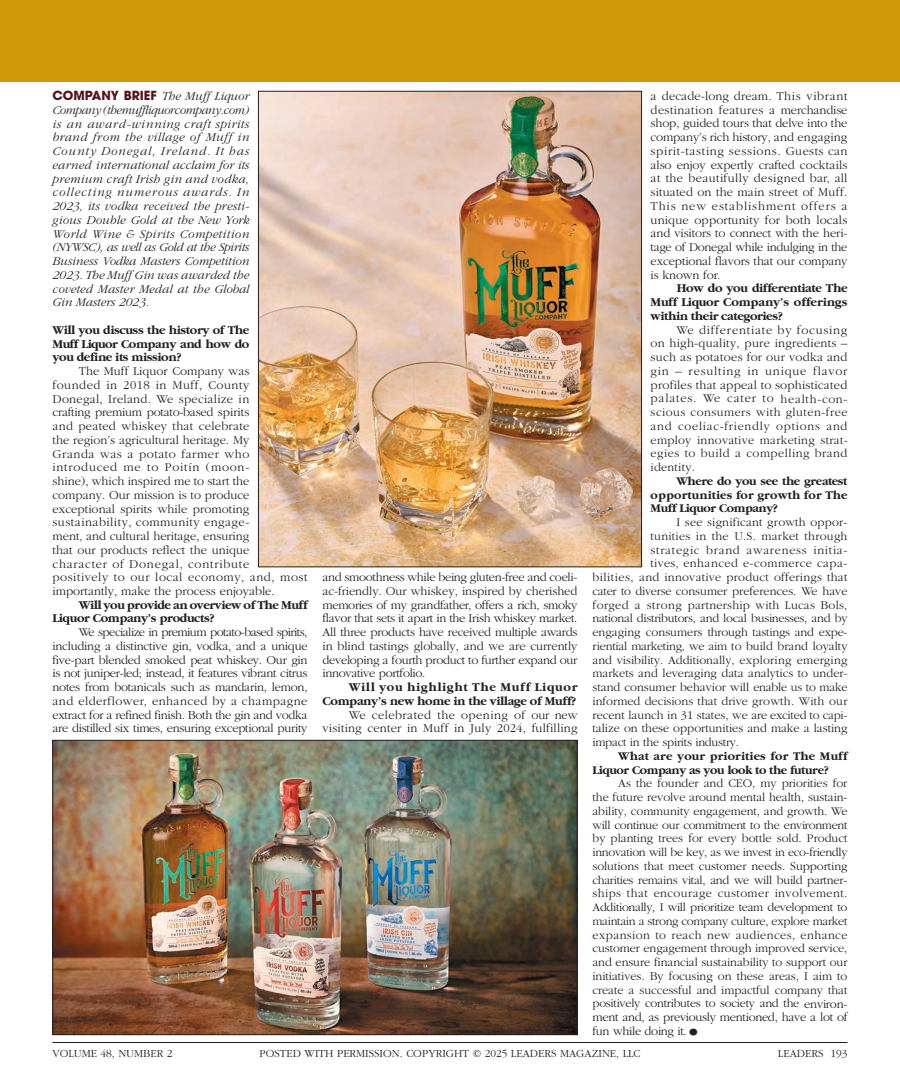
<style>
.page{position:relative;width:900px;height:1080px;background:#fff}
.page>*{position:absolute;margin:0;border:0;box-sizing:border-box;transform-origin:0 0}
.t1{font:300 12.5px/13.8px "Garamond";color:#231f20;text-align:justify}
.t2{font:italic 300 12.5px/13.8px "Garamond";letter-spacing:.015em;color:#231f20;text-align:justify}
.t3{font:700 12.5px/13.8px "Garamond";letter-spacing:-.025em;color:#231f20;text-align:justify}
.t4{font:700 12.5px/13.8px "Garamond";letter-spacing:.005em;color:#231f20;text-align:right}
.t5{font:300 12.5px/13.8px "Garamond";letter-spacing:-.025em;color:#231f20}
.t6{font:300 12.25px/13.8px "Garamond";color:#231f20;text-align:justify}
.t7{font:300 12.25px "Garamond";letter-spacing:.02em;color:#231f20}
.t8{font:300 12.25px "Garamond";letter-spacing:-.02em;color:#231f20}
.t9{font:700 12.25px/13.8px "Garamond";letter-spacing:.015em;color:#231f20;text-align:justify}
.t10{font:700 12.25px/13.8px "Garamond";letter-spacing:-.01em;color:#231f20}
.t11{font:300 12.25px "Garamond";letter-spacing:.06em;color:#231f20}
.t12{font:300 12.25px "Garamond";letter-spacing:.04em;color:#231f20}
.t13{font:300 11.25px "Garamond";color:#231f20}
.s1{font-family:"ITC Avant Garde Pro";font-weight:700;font-style:normal;color:#53131e}
.s2{font-size:12.25px}
.s3{font-size:12.5px}
.s4{font-size:22.5px}
</style>
<div class="page">
<div style="left:0;top:0;width:900px;height:81px;background:#d0990c"></div>
<img style="left:54px;top:742px;width:522px;height:291px">
<div style="left:52px;top:740px;width:526px;height:295px;border:1px solid #231f20"></div>
<img style="left:260px;top:93px;width:380px;height:472px">
<hr style="left:52px;top:1042px;width:796px;height:1px;background:#231f20">
<p class="t2" style="left:52px;top:89px;width:199px"><span class="s1">COMPANY BRIEF</span> The Muff Liquor Company (themuffliquorcompany.com) is an award-winning craft spirits brand from the village of Muff in County Donegal, Ireland. It has earned international acclaim for its premium craft Irish gin and vodka, collecting numerous awards. In 2023, its vodka received the presti&shy;gious Double Gold at the New York World Wine &amp; Spirits Competition (NYWSC), as well as Gold at the Spirits Business Vodka Masters Competition 2023. The Muff Gin was awarded the coveted Master Medal at the Global Gin Masters 2023.</p>
<p class="t3" style="left:52px;top:323px;width:198px">Will you discuss the history of The Muff Liquor Company and how do you define its mission?</p>
<p class="t1" style="left:52px;top:364px;width:257px;text-align:left;text-indent:26px">The Muff Liquor Company was<br>founded in 2018 in Muff, County<br>Donegal, Ireland. We specialize in<br>crafting premium potato-based spirits<br>and peated whiskey that celebrate<br>the region’s agricultural heritage. My<br>Granda was a potato farmer who introduced me to Poitín (moon-<br>shine), which inspired me to start the<br>company. Our mission is to produce exceptional spirits while promoting sustainability, community engage-<br>ment, and cultural heritage, ensuring<br>that our products reflect the unique<br>character of Donegal, contribute positively to our local economy, and, most importantly, make the process enjoyable.</p>
<p class="t3" style="left:52px;top:598px;width:257px;text-indent:26px">Will you provide an overview of The Muff<br>Liquor Company’s products?</p>
<p class="t1" style="left:52px;top:626px;width:257px;text-indent:26px">We specialize in premium potato-based spirits, including a distinctive gin, vodka, and a unique five-part blended smoked peat whiskey. Our gin is not juniper-led; instead, it features vibrant citrus notes from botanicals such as mandarin, lemon, and elderflower, enhanced by a champagne extract for a refined finish. Both the gin and vodka are distilled six times, ensuring exceptional purity</p>
<p class="t1" style="left:322px;top:571px;width:257px">and smoothness while being gluten-free and coeli&shy;ac-friendly. Our whiskey, inspired by cherished memories of my grandfather, offers a rich, smoky flavor that sets it apart in the Irish whiskey market.<br>All three products have received multiple awards in blind tastings globally, and we are currently developing a fourth product to further expand our innovative portfolio.</p>
<p class="t4" style="left:322px;top:681px;width:257px">Will you highlight The Muff Liquor<br>Company’s new home in the village of Muff?</p>
<p class="t1" style="left:322px;top:708px;width:257px;text-align:right">We celebrated the opening of our new visiting center in Muff in July 2024, fulfilling</p>
<p class="t1" style="left:651px;top:89px;width:199px">a decade-long dream. This vibrant destination features a merchandise shop, guided tours that delve into the company’s rich history, and engaging spirit-tasting sessions. Guests can also enjoy expertly crafted cocktails at the beautifully designed bar, all situated on the main street of Muff.<br>This new establishment offers a unique opportunity for both locals and visitors to connect with the heri&shy;tage of Donegal while indulging in the exceptional flavors that our company is known for.</p>
<p class="t3" style="left:651px;top:282px;width:198px;text-indent:26px">How do you differentiate The Muff Liquor Company’s offerings within their categories?</p>
<p class="t1" style="left:651px;top:323px;width:198px;text-indent:26px">We differentiate by focusing on high-quality, pure ingredients – such as potatoes for our vodka and gin – resulting in unique flavor profiles that appeal to sophisticated palates. We cater to <span class="s2">health-con-</span></p>
<p class="t6" style="left:651px;top:406px;width:199px">scious consumers with gluten-free and coeliac-friendly options and employ innovative marketing strat&shy;egies to build a compelling brand identity.</p>
<p class="t9" style="left:651px;top:474px;width:198px;text-indent:26px">Where do you see the greatest opportunities for growth for The Muff Liquor Company?</p>
<p class="t7" style="left:676px;top:516px;width:173px">I see significant growth oppor-</p>
<p class="t7" style="left:651px;top:530px;width:198px">tunities in the U.S. market through</p>
<p class="t11" style="left:651px;top:543px;width:198px">strategic brand awareness initia-</p>
<p class="t12" style="left:651px;top:557px;width:198px">tives, enhanced e-commerce capa-</p>
<p class="t7" style="left:593px;top:571px;width:257px">bilities, and innovative product offerings that</p>
<p class="t6" style="left:593px;top:584px;width:256px">cater to diverse consumer preferences. We have</p>
<p class="t7" style="left:593px;top:598px;width:257px">forged a strong partnership with Lucas Bols,</p>
<p class="t8" style="left:593px;top:612px;width:257px">national distributors, and local businesses, and by</p>
<p class="t6" style="left:593px;top:626px;width:257px">engaging consumers through tastings and expe-</p>
<p class="t8" style="left:593px;top:640px;width:257px">riential marketing, we aim to build brand loyalty</p>
<p class="t6" style="left:593px;top:653px;width:257px">and visibility. Additionally, exploring emerging</p>
<p class="t6" style="left:593px;top:667px;width:256px">markets and leveraging data analytics to under-</p>
<p class="t6" style="left:593px;top:681px;width:256px">stand consumer behavior will enable us to make</p>
<p class="t6" style="left:593px;top:694px;width:257px">informed decisions that drive growth. With our</p>
<p class="t6" style="left:593px;top:708px;width:256px">recent launch in 31 states, we are excited to capi-</p>
<p class="t6" style="left:593px;top:722px;width:257px">talize on these opportunities and make a lasting</p>
<p class="t8" style="left:593px;top:736px;width:148px">impact in the spirits industry.</p>
<p class="t10" style="left:593px;top:749px;width:257px;text-indent:26px">What are your priorities for The Muff<br>Liquor Company as you look to the future?</p>
<p class="t6" style="left:593px;top:777px;width:257px;text-indent:26px">As the founder and CEO, my priorities for the future revolve around mental health, sustain&shy;ability, community engagement, and growth. We will continue our commitment to the environment by planting trees for every bottle sold. Product innovation will be key, as we invest in eco-friendly solutions that meet customer needs. Supporting charities remains vital, and we will build partner&shy;ships that encourage customer involvement.<br>Additionally, I will prioritize team development to maintain a strong company culture, explore market expansion to reach new audiences, enhance customer engagement through improved service, and ensure financial sustainability to support our initiatives. By focusing on these areas, I aim to create a successful and impactful company that positively contributes to society and the <span class="s3">environ-</span></p>
<p class="t5" style="left:593px;top:1011px;width:256px">ment and, as previously mentioned, have a lot of fun while doing it.<span class="s4">•</span></p>
<p class="t13" style="left:52px;top:1048px;width:121px">VOLUME 48, NUMBER 2</p>
<p class="t13" style="left:259px;top:1048px;width:383px">POSTED WITH PERMISSION. COPYRIGHT © 2025 LEADERS MAGAZINE, LLC</p>
<p class="t13" style="left:778px;top:1048px;width:71px">LEADERS 193</p>
</div>
